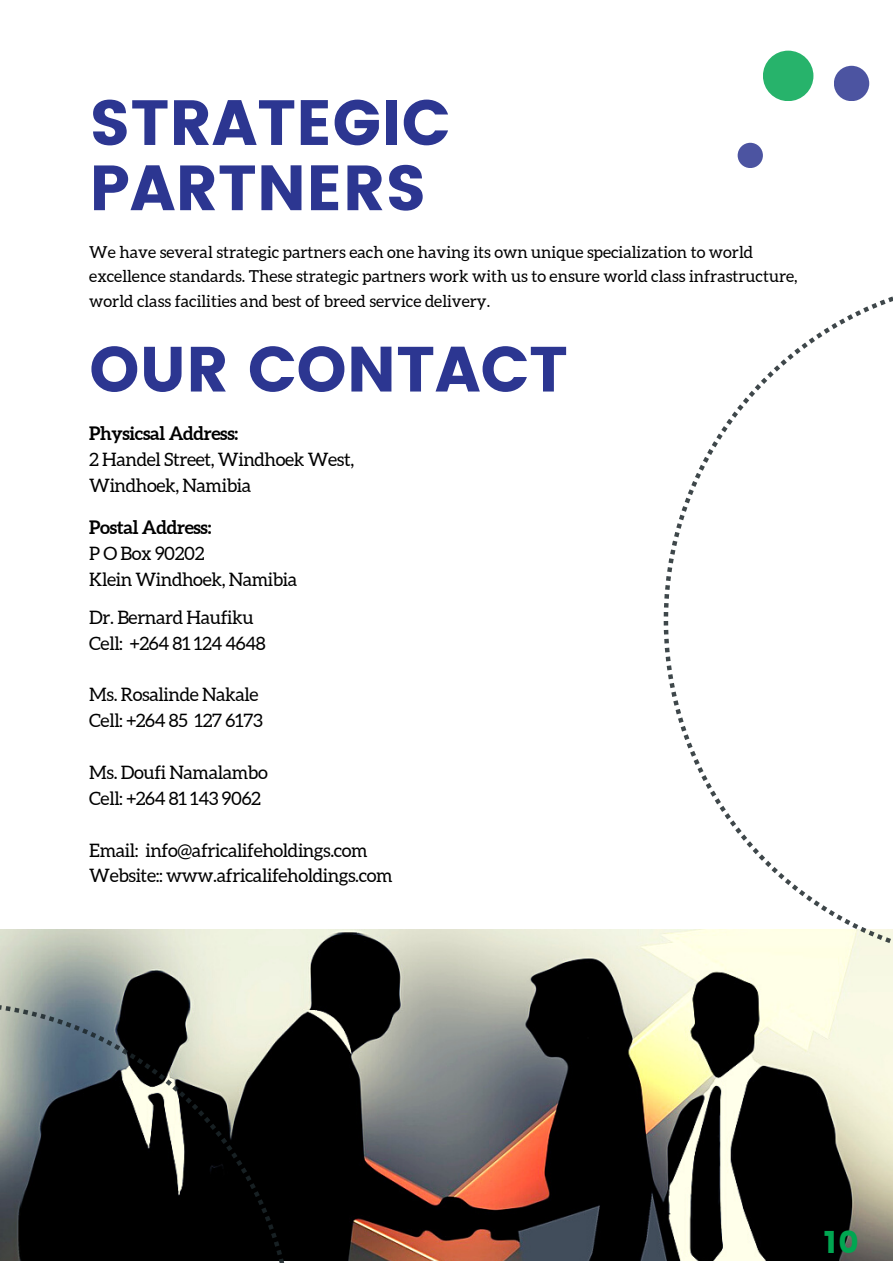
<style>
.page{position:relative;width:893px;height:1264px;background:#fff}
.page>*{position:absolute;margin:0;border:0;box-sizing:border-box;transform-origin:0 0}
.t1{font:63.75px/65.2px "Poppins";color:#2c3691}
.t2{font:31.05px "Poppins";color:#00a651}
.t3{font:18.45px/25.8px "Aleo";letter-spacing:-.02em;color:#000}
.t4{font:700 18.45px "Aleo";letter-spacing:-.02em;color:#000}
.t5{font:16.5px/24.8px "Aleo";color:#000}
</style>
<div class="page">
<div style="left:737px;top:143px;width:25px;height:25px;background:#4c54a1;border-radius:50%"></div>
<div style="left:833px;top:66px;width:36px;height:35px;background:#4c54a1;border-radius:50%"></div>
<div style="left:762px;top:51px;width:51px;height:50px;background:#27b36b;border-radius:50%"></div>
<img style="left:0;top:929px;width:892px;height:331px">
<svg style="left:0;top:1001px;width:294px;height:261px;background:#3a3d3c"></svg>
<svg style="left:663px;top:296px;width:229px;height:667px"></svg>
<h1 class="t1" style="left:89px;top:90px;width:362px">STRATEGIC<br>PARTNERS</h1>
<p class="t5" style="left:89px;top:239px;width:709px">We have several strategic partners each one having its own unique specialization to world excellence standards. These strategic partners work with us to ensure world class infrastructure, world class facilities and best of breed service delivery.</p>
<h1 class="t1" style="left:89px;top:337px;width:480px">OUR CONTACT</h1>
<p class="t4" style="left:89px;top:422px;width:150px">Physicsal Address:</p>
<p class="t3" style="left:89px;top:446px;width:266px">2 Handel Street, Windhoek West,<br>Windhoek, Namibia</p>
<p class="t4" style="left:89px;top:517px;width:123px">Postal Address:</p>
<p class="t3" style="left:89px;top:540px;width:210px">P O Box 90202<br>Klein Windhoek, Namibia</p>
<p class="t3" style="left:89px;top:604px;width:178px">Dr. Bernard Haufiku<br>Cell: +264 81 124 4648</p>
<p class="t3" style="left:89px;top:682px;width:175px">Ms. Rosalinde Nakale<br>Cell: +264 85 127 6173</p>
<p class="t3" style="left:89px;top:759px;width:180px">Ms. Doufi Namalambo<br>Cell: +264 81 143 9062</p>
<p class="t3" style="left:89px;top:837px;width:305px">Email: info@africalifeholdings.com<br>Website:: www.africalifeholdings.com</p>
<h2 class="t2" style="left:823px;top:1224px;width:36px">10</h2>
</div>
